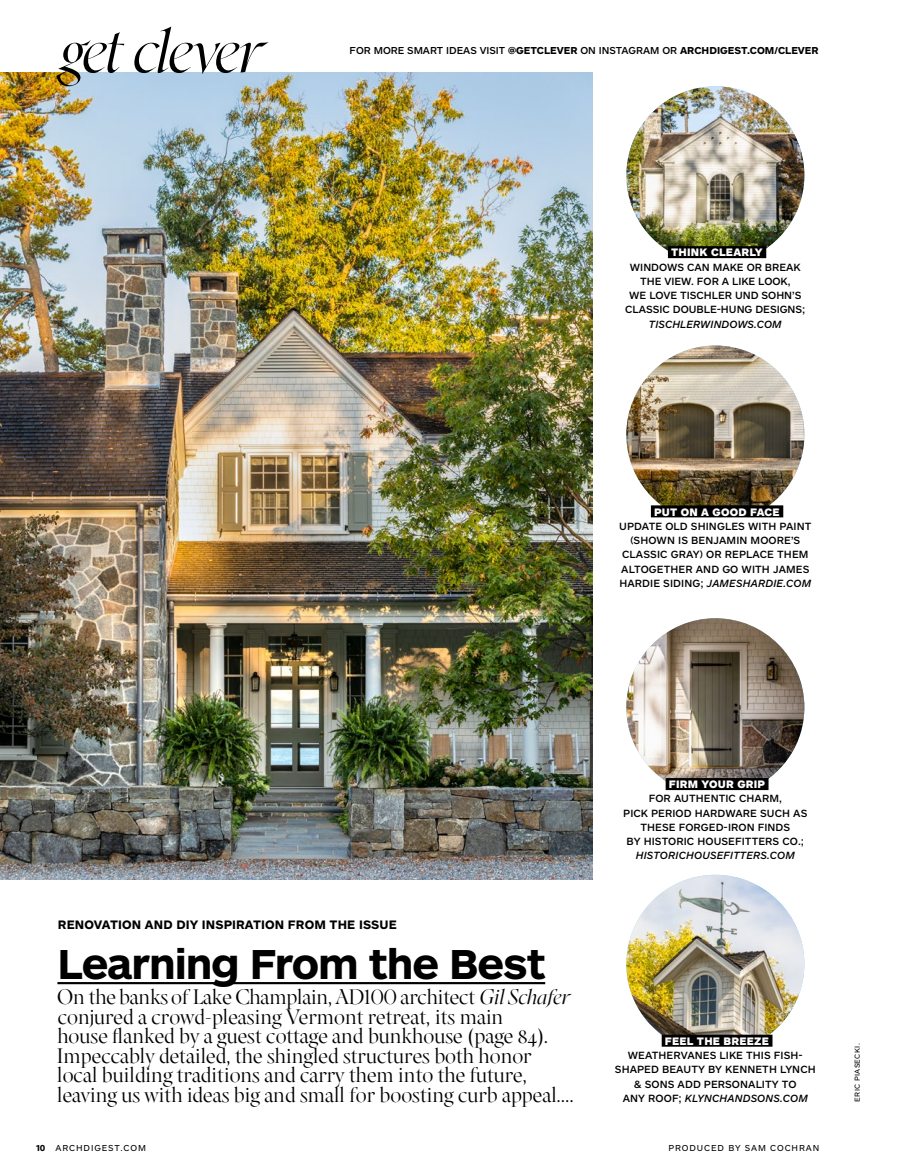
<style>
.page{position:relative;width:905px;height:1175px;background:#fff}
.page>*{position:absolute;margin:0;border:0;box-sizing:border-box;transform-origin:0 0}
.t1{font:italic 57px "Saggio";letter-spacing:-.045em;color:#000}
.t2{font:700 43.5px "ARS Maquette Pro";letter-spacing:-.025em;color:#000}
.t3{font:19.5px/19.5px "Saggio Regualr";color:#000}
.t4{font:700 12.75px "ARS Maquette Pro";letter-spacing:.01em;color:#000}
.t5{font:900 11.25px "ARS Maquette Pro";letter-spacing:.02em;color:#fff}
.t6{font:500 10.8px/14.2px "ARS Maquette Pro";letter-spacing:.01em;color:#000;text-align:center}
.t7{font:italic 500 10.8px "ARS Maquette Pro";color:#000}
.t8{font:500 10.5px "ARS Maquette Pro";color:#000}
.t9{font:9px "ARS Maquette Pro";letter-spacing:.1em;color:#000}
.t10{font:7.5px "ARS Maquette Pro";letter-spacing:.05em;color:#000}
.s1{font-weight:700}
.s2{font-style:italic}
.s3{font-family:"Saggio";font-style:italic}
</style>
<div class="page">
<img style="left:0;top:72px;width:592px;height:808px">
<img style="left:626px;top:345px;width:178px;height:169px">
<img style="left:626px;top:86px;width:178px;height:169px">
<img style="left:626px;top:618px;width:178px;height:169px">
<img style="left:626px;top:874px;width:178px;height:169px">
<hr style="left:57px;top:982px;width:488px;height:2px;background:#000">
<div style="left:668px;top:246px;width:98px;height:12px;background:#000"></div>
<div style="left:651px;top:505px;width:132px;height:12px;background:#000"></div>
<div style="left:665px;top:778px;width:103px;height:12px;background:#000"></div>
<div style="left:661px;top:1034px;width:111px;height:12px;background:#000"></div>
<h1 class="t1" style="left:57px;top:17px;width:205px">get clever</h1>
<p class="t8" style="left:349px;top:43px;width:470px">FOR MORE SMART IDEAS VISIT <span class="s1">@GETCLEVER</span> ON INSTAGRAM OR <span class="s1">ARCHDIGEST.COM/CLEVER</span></p>
<p class="t5" style="left:671px;top:245px;width:93px">THINK CLEARLY</p>
<p class="t6" style="left:625px;top:259px;width:182px">WINDOWS CAN MAKE OR BREAK<br>THE VIEW. FOR A LIKE LOOK,<br>WE LOVE TISCHLER UND SOHN’S<br>CLASSIC DOUBLE-HUNG DESIGNS;</p>
<p class="t7" style="left:649px;top:317px;width:134px">TISCHLERWINDOWS.COM</p>
<p class="t5" style="left:654px;top:504px;width:127px">PUT ON A GOOD FACE</p>
<p class="t6" style="left:619px;top:518px;width:194px">UPDATE OLD SHINGLES WITH PAINT (SHOWN IS BENJAMIN MOORE’S<br>CLASSIC GRAY) OR REPLACE THEM<br>ALTOGETHER AND GO WITH JAMES<br>HARDIE SIDING; <span class="s2">JAMESHARDIE.COM</span></p>
<p class="t5" style="left:669px;top:777px;width:98px">FIRM YOUR GRIP</p>
<p class="t6" style="left:623px;top:791px;width:185px">FOR AUTHENTIC CHARM,<br>PICK PERIOD HARDWARE SUCH AS<br>THESE FORGED-IRON FINDS<br>BY HISTORIC HOUSEFITTERS CO.;</p>
<p class="t7" style="left:635px;top:848px;width:161px">HISTORICHOUSEFITTERS.COM</p>
<p class="t4" style="left:58px;top:916px;width:340px">RENOVATION AND DIY INSPIRATION FROM THE ISSUE</p>
<h2 class="t2" style="left:57px;top:935px;width:490px">Learning From the Best</h2>
<p class="t3" style="left:56px;top:987px;width:519px">On the banks of Lake Champlain, AD100 architect <span class="s3">Gil Schafer </span>conjured a crowd-pleasing Vermont retreat, its main<br>house flanked by a guest cottage and bunkhouse (page 84).<br>Impeccably detailed, the shingled structures both honor local building traditions and carry them into the future, leaving us with ideas big and small for boosting curb appeal....</p>
<p class="t9" style="left:36px;top:1141px;width:111px"><span class="s1">10</span> ARCHDIGEST.COM</p>
<p class="t5" style="left:665px;top:1033px;width:105px">FEEL THE BREEZE</p>
<p class="t6" style="left:615px;top:1047px;width:202px">WEATHERVANES LIKE THIS FISH-<br>SHAPED BEAUTY BY KENNETH LYNCH &amp; SONS ADD PERSONALITY TO<br>ANY ROOF; <span class="s2">KLYNCHANDSONS.COM</span></p>
<p class="t10" style="left:852px;top:1101px;width:60px;rotate:-90deg">ERIC PIASECKI.</p>
<p class="t9" style="left:668px;top:1141px;width:152px">PRODUCED BY SAM COCHRAN</p>
</div>
